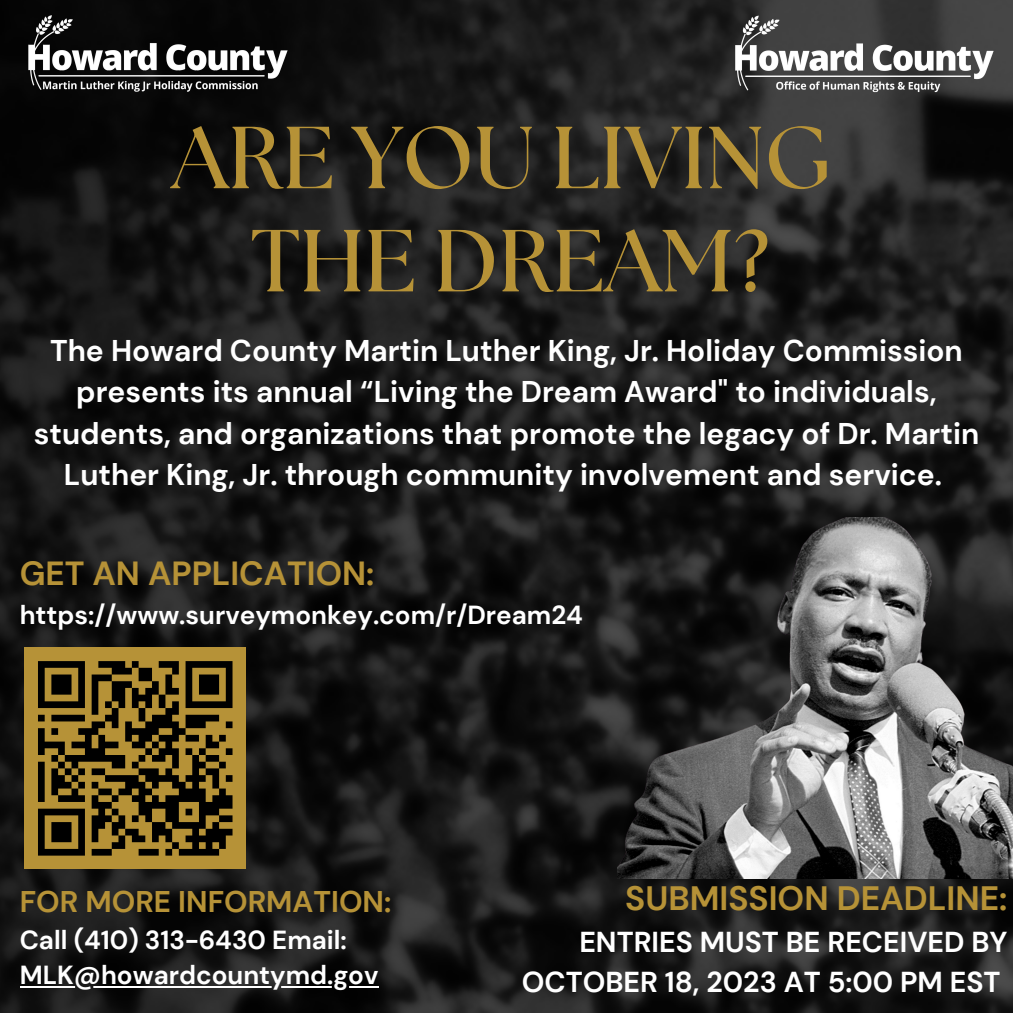
<style>
.page{position:relative;width:1013px;height:1013px;background:#fff}
.page>*{position:absolute;margin:0;border:0;box-sizing:border-box;transform-origin:0 0}
.t1{font:700 87.75px "The Seasons";color:#b69237}
.t2{font:700 33.75px "DM Sans";color:#b69237}
.t3{font:700 33.38px "DM Sans";color:#b69237}
.t4{font:700 29.88px/41.2px "DM Sans";color:#fff;text-align:center}
.t5{font:700 29.88px "DM Sans";color:#b69237}
.t6{font:700 28.75px "DM Sans";color:#fff}
.t7{font:700 26.12px/35.6px "DM Sans";color:#fff}
</style>
<div class="page">
<img style="left:0;top:0;width:1012px;height:1012px">
<img style="left:0;top:1px;width:310px;height:111px">
<img style="left:707px;top:2px;width:305px;height:111px">
<img style="left:617px;top:517px;width:395px;height:361px">
<div style="left:25px;top:647px;width:221px;height:222px;background:#b69237"></div>
<svg style="left:38px;top:661px;width:195px;height:195px"></svg>
<hr style="left:20px;top:986px;width:358px;height:1px;background:#fff">
<p class="t1" style="left:172px;top:118px;width:660px">ARE YOU LIVING</p>
<p class="t1" style="left:251px;top:221px;width:520px">THE DREAM?</p>
<p class="t4" style="left:34px;top:330px;width:947px">The Howard County Martin Luther King, Jr. Holiday Commission presents its annual “Living the Dream Award" to individuals, students, and organizations that promote the legacy of Dr. Martin Luther King, Jr. through community involvement and service.</p>
<p class="t3" style="left:20px;top:551px;width:356px">GET AN APPLICATION:</p>
<p class="t7" style="left:20px;top:597px;width:564px">https://www.surveymonkey.com/r/Dream24</p>
<p class="t5" style="left:20px;top:882px;width:373px">FOR MORE INFORMATION:</p>
<p class="t7" style="left:20px;top:921px;width:360px">Call (410) 313-6430 Email:<br>MLK@howardcountymd.gov</p>
<p class="t2" style="left:625px;top:876px;width:384px">SUBMISSION DEADLINE:</p>
<p class="t6" style="left:579px;top:923px;width:429px">ENTRIES MUST BE RECEIVED BY</p>
<p class="t6" style="left:522px;top:963px;width:480px">OCTOBER 18, 2023 AT 5:00 PM EST</p>
</div>
